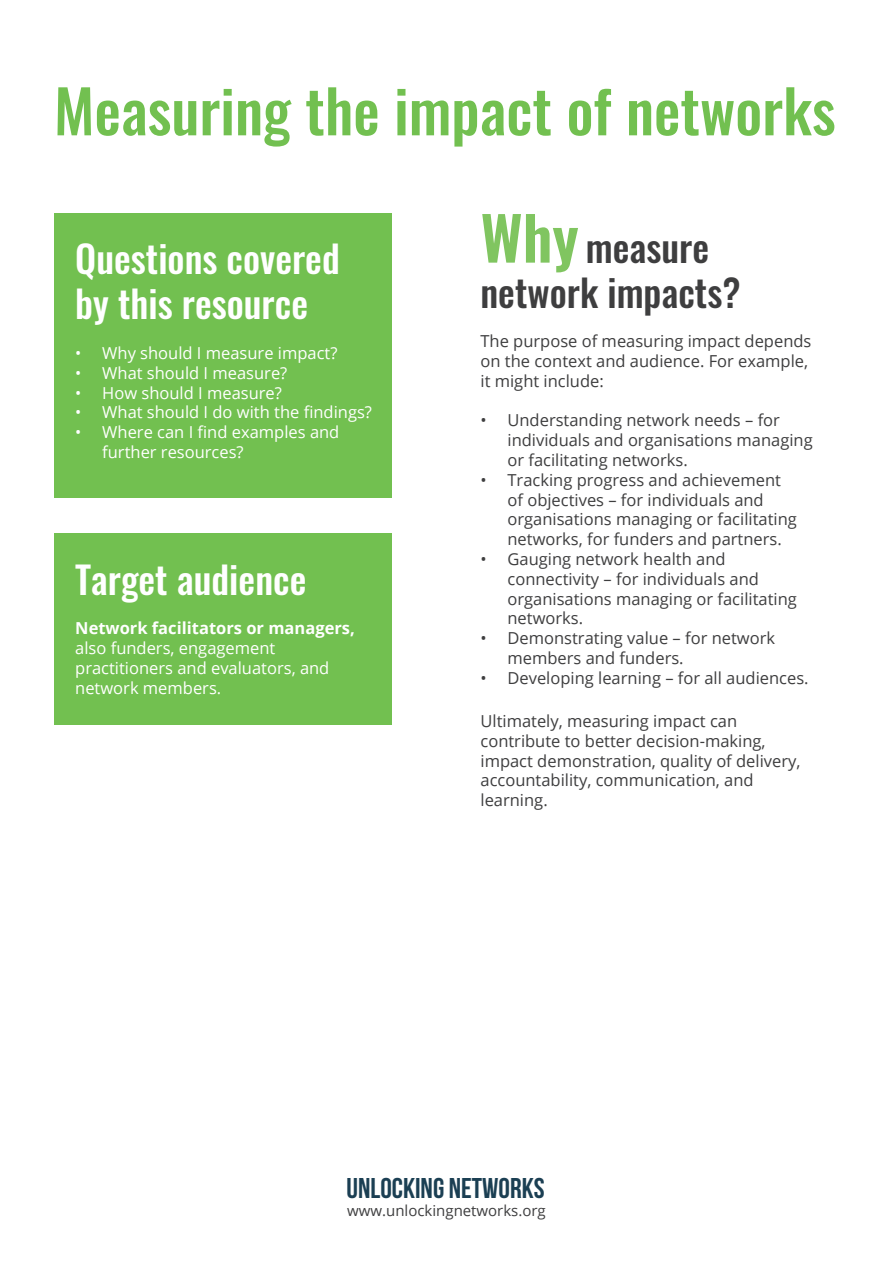
<style>
.page{position:relative;width:893px;height:1263px;background:#fff}
.page>*{position:absolute;margin:0;border:0;box-sizing:border-box;transform-origin:0 0}
.t1{font:500 59.25px "Oswald";color:#72c050}
.t2{font:500 37.5px/45px "Oswald";color:#fff}
.t3{font:500 37.5px/45px "Oswald";color:#3e3e3f}
.t4{font:28.5px "Bebas Neue";color:#1b3f53}
.t5{font:16.5px/19.8px "Open Sans";color:#3e3e3f}
.t6{font:16.5px/19.8px "Open Sans";color:#fff}
.t7{font:700 16.5px "Open Sans";color:#fff}
.t8{font:15px "Open Sans";color:#3e3e3f}
.s1{font-weight:600;font-size:60px;color:#80c560}
</style>
<div class="page">
<div style="left:54px;top:213px;width:337px;height:284px;background:#72c050"></div>
<div style="left:54px;top:533px;width:337px;height:192px;background:#72c050"></div>
<h1 class="t1" style="left:54px;top:80px;width:783px">Measuring the impact of networks</h1>
<h2 class="t2" style="left:75px;top:239px;width:266px">Questions covered by this resource</h2>
<p class="t6" style="left:75px;top:343px;width:264px">• Why should I measure impact?</p>
<p class="t6" style="left:75px;top:362px;width:214px">• What should I measure?</p>
<p class="t6" style="left:75px;top:382px;width:208px">• How should I measure?</p>
<p class="t6" style="left:75px;top:402px;width:298px">• What should I do with the findings?</p>
<p class="t6" style="left:102px;top:422px;width:239px;text-indent:-27px">• Where can I find examples and further resources?</p>
<h2 class="t2" style="left:75px;top:559px;width:233px">Target audience</h2>
<p class="t7" style="left:75px;top:617px;width:281px">Network facilitators or managers,</p>
<p class="t6" style="left:75px;top:638px;width:256px">also funders, engagement practitioners and evaluators, and network members.</p>
<h2 class="t3" style="left:480px;top:227px;width:262px"><span class="s1">Why</span> measure network impacts?</h2>
<p class="t5" style="left:480px;top:331px;width:332px">The purpose of measuring impact depends on the context and audience. For example, it might include:</p>
<p class="t5" style="left:507px;top:410px;width:307px;text-indent:-27px">• Understanding network needs – for individuals and organisations managing or facilitating networks.</p>
<p class="t5" style="left:507px;top:469px;width:291px;text-indent:-27px">• Tracking progress and achievement of objectives – for individuals and organisations managing or facilitating networks, for funders and partners.</p>
<p class="t5" style="left:507px;top:549px;width:291px;text-indent:-27px">• Gauging network health and connectivity – for individuals and organisations managing or facilitating networks.</p>
<p class="t5" style="left:507px;top:628px;width:269px;text-indent:-27px">• Demonstrating value – for network members and funders.</p>
<p class="t5" style="left:480px;top:667px;width:330px">• Developing learning – for all audiences.</p>
<p class="t5" style="left:480px;top:711px;width:322px">Ultimately, measuring impact can contribute to better decision-making, impact demonstration, quality of delivery, accountability, communication, and learning.</p>
<h3 class="t4" style="left:347px;top:1173px;width:200px">UNLOCKING NETWORKS</h3>
<p class="t8" style="left:347px;top:1200px;width:200px">www.unlockingnetworks.org</p>
</div>
